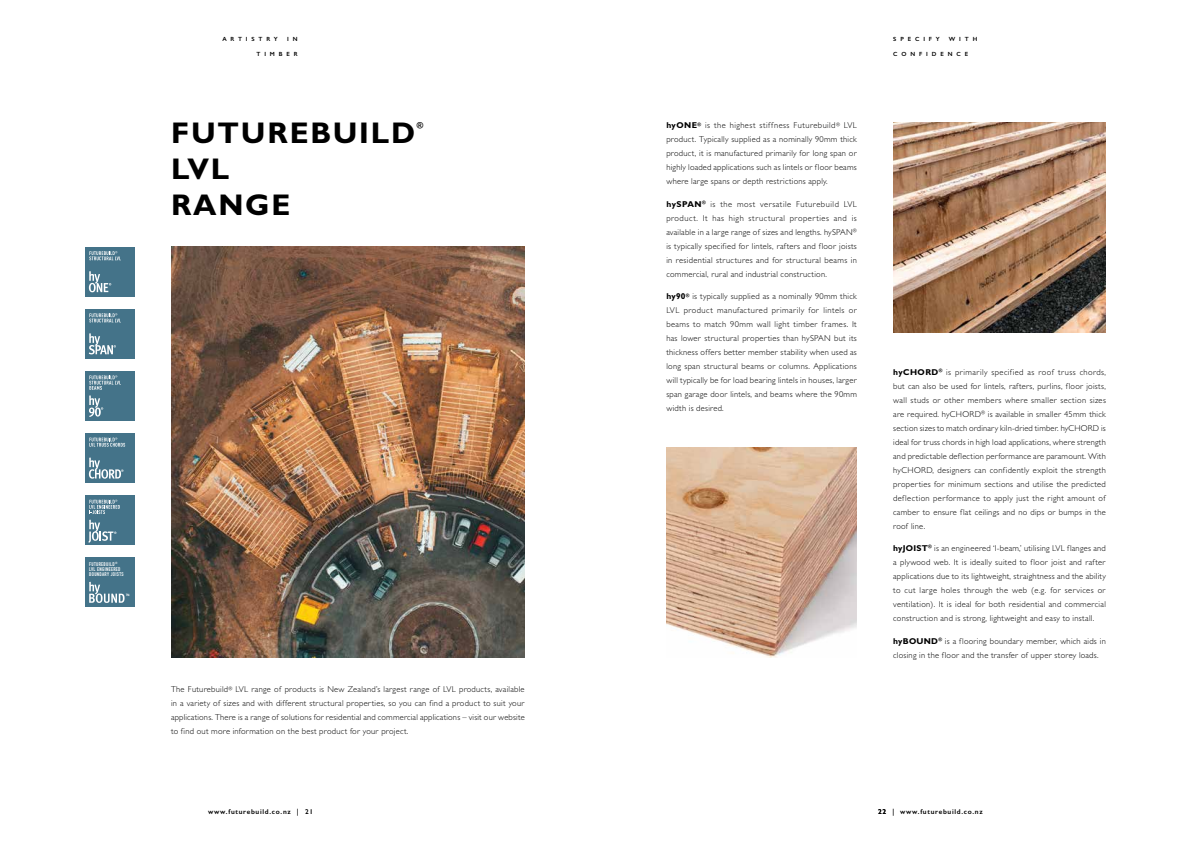
<style>
.page{position:relative;width:1191px;height:842px;background:#fff}
.page>*{position:absolute;margin:0;border:0;box-sizing:border-box;transform-origin:0 0}
.t1{font:700 30px/36px "Gill Sans MT Pro";letter-spacing:.06em;color:#000}
.t2{font:700 8.7px "Gill Sans MT Pro";color:#000}
.t3{font:300 8.5px/14px "Gill Sans MT Pro";letter-spacing:.03em;color:#000;text-align:justify}
.t4{font:600 7px "Gill Sans";letter-spacing:.1em;color:#000}
.t5{font:600 6px "Gill Sans";letter-spacing:.65em;color:#000}
.t6{font:700 5.3px/5.3px "DIN Condensed";letter-spacing:.065em;color:#fff}
.s1{font-weight:700}
</style>
<div class="page">
<img style="left:171px;top:247px;width:353px;height:411px">
<img style="left:666px;top:448px;width:191px;height:210px">
<div style="left:85px;top:433px;width:50px;height:50px;background:#447389"></div>
<svg style="left:89px;top:437px;width:36px;height:10px"></svg>
<svg style="left:89px;top:458px;width:34px;height:21px"></svg>
<div style="left:85px;top:495px;width:50px;height:50px;background:#447389"></div>
<svg style="left:89px;top:499px;width:31px;height:15px"></svg>
<svg style="left:88px;top:520px;width:28px;height:23px"></svg>
<div style="left:85px;top:557px;width:50px;height:50px;background:#447389"></div>
<svg style="left:89px;top:582px;width:40px;height:21px"></svg>
<img style="left:893px;top:123px;width:213px;height:210px">
<div style="left:85px;top:371px;width:50px;height:50px;background:#447389"></div>
<svg style="left:89px;top:375px;width:32px;height:42px"></svg>
<div style="left:85px;top:247px;width:50px;height:50px;background:#447389"></div>
<svg style="left:89px;top:251px;width:32px;height:9px"></svg>
<svg style="left:89px;top:271px;width:22px;height:21px"></svg>
<div style="left:85px;top:309px;width:50px;height:50px;background:#447389"></div>
<svg style="left:89px;top:313px;width:32px;height:9px"></svg>
<svg style="left:89px;top:333px;width:27px;height:21px"></svg>
<p class="t6" style="left:89px;top:561px;width:36px">FUTUREBUILD<sup>®<br></sup>LVL ENGINEERED<br>BOUNDARY JOISTS</p>
<p class="t5" style="left:222px;top:35px;width:57px">ARTISTRY</p>
<p class="t5" style="left:287px;top:35px;width:12px">I N</p>
<p class="t5" style="left:256px;top:50px;width:43px">TIMBER</p>
<h1 class="t1" style="left:171px;top:114px;width:245px">FUTUREBUILD</h1>
<p class="t2" style="left:417px;top:120px;width:8px">®</p>
<h1 class="t1" style="left:171px;top:150px;width:121px">LVL<br>RANGE</h1>
<p class="t3" style="left:171px;top:682px;width:355px">The Futurebuild<sup>®</sup> LVL range of products is New Zealand’s largest range of LVL products, available in a variety of sizes and with different structural properties, so you can find a product to suit your applications. There is a range of solutions for residential and commercial applications – visit our website to find out more information on the best product for your project.</p>
<p class="t3" style="left:666px;top:118px;width:192px"><span class="s1">hyONE</span><sup>®</sup> is the highest stiffness Futurebuild<sup>®</sup> LVL product. Typically supplied as a nominally 90mm thick product, it is manufactured primarily for long span or highly loaded applications such as lintels or floor beams where large spans or depth restrictions apply.</p>
<p class="t3" style="left:666px;top:197px;width:192px"><span class="s1">hySPAN</span><sup>®</sup> is the most versatile Futurebuild LVL product. It has high structural properties and is available in a large range of sizes and lengths. hySPAN<sup>® </sup>is typically specified for lintels, rafters and floor joists in residential structures and for structural beams in commercial, rural and industrial construction.</p>
<p class="t3" style="left:666px;top:289px;width:192px"><span class="s1">hy90</span><sup>®</sup> is typically supplied as a nominally 90mm thick LVL product manufactured primarily for lintels or beams to match 90mm wall light timber frames. It has lower structural properties than hySPAN but its thickness offers better member stability when used as long span structural beams or columns. Applications will typically be for load bearing lintels in houses, larger span garage door lintels, and beams where the 90mm width is desired.</p>
<p class="t5" style="left:893px;top:35px;width:48px">SPECIFY</p>
<p class="t5" style="left:948px;top:35px;width:30px">WITH</p>
<p class="t5" style="left:893px;top:50px;width:76px">CONFIDENCE</p>
<p class="t3" style="left:893px;top:365px;width:214px"><span class="s1">hyCHORD</span><sup>®</sup> is primarily specified as roof truss chords, but can also be used for lintels, rafters, purlins, floor joists, wall studs or other members where smaller section sizes are required. hyCHORD<sup>®</sup> is available in smaller 45mm thick section sizes to match ordinary kiln-dried timber. hyCHORD is ideal for truss chords in high load applications, where strength and predictable deflection performance are paramount. With hyCHORD, designers can confidently exploit the strength properties for minimum sections and utilise the predicted deflection performance to apply just the right amount of camber to ensure flat ceilings and no dips or bumps in the roof line.</p>
<p class="t3" style="left:893px;top:541px;width:214px"><span class="s1">hyJOIST</span><sup>®</sup> is an engineered ‘I-beam,’ utilising LVL flanges and a plywood web. It is ideally suited to floor joist and rafter applications due to its lightweight, straightness and the ability to cut large holes through the web (e.g. for services or ventilation). It is ideal for both residential and commercial construction and is strong, lightweight and easy to install.</p>
<p class="t3" style="left:893px;top:634px;width:214px"><span class="s1">hyBOUND</span><sup>®</sup> is a flooring boundary member, which aids in closing in the floor and the transfer of upper storey loads.</p>
<p class="t4" style="left:208px;top:807px;width:92px">www.futurebuild.co.nz |</p>
<p class="t4" style="left:305px;top:807px;width:10px">21</p>
<p class="t4" style="left:878px;top:807px;width:106px">22 | www.futurebuild.co.nz</p>
</div>
